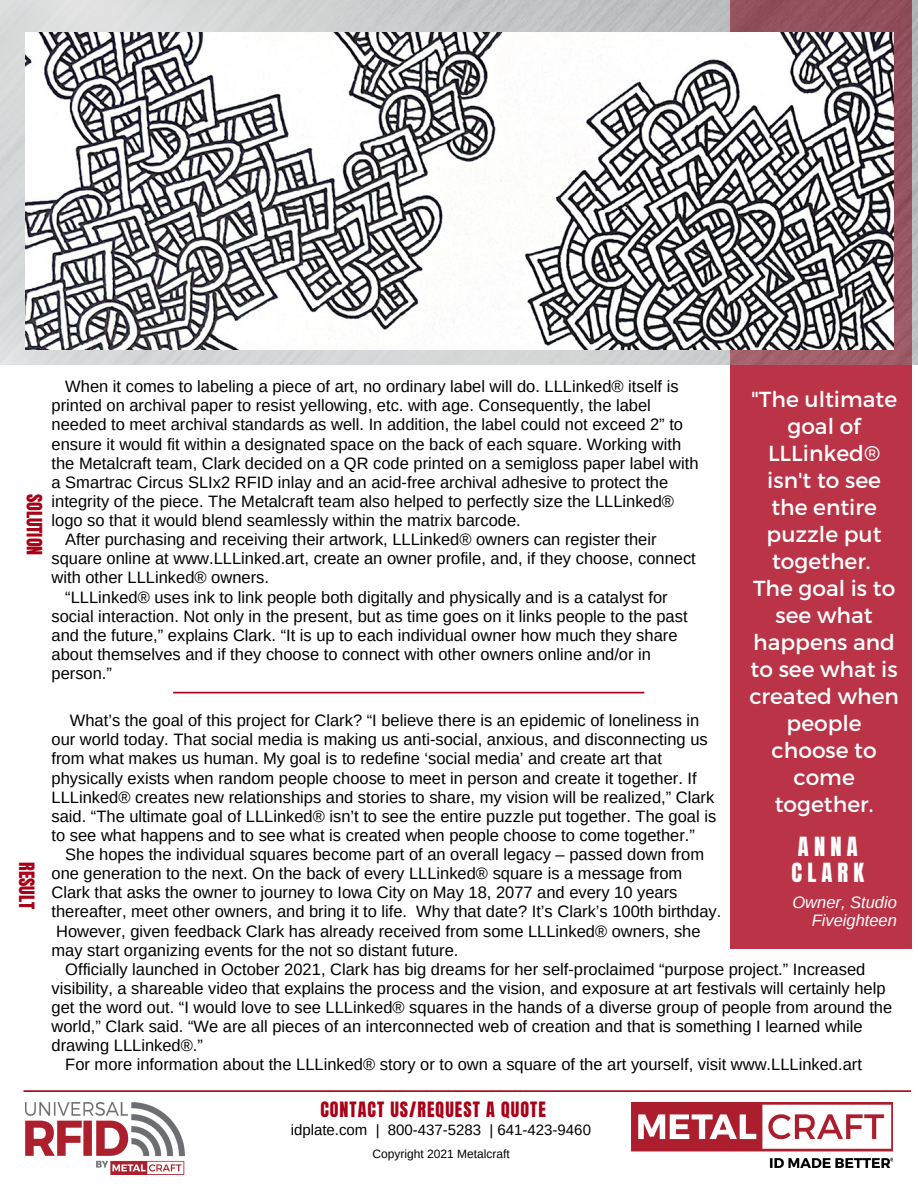
<style>
.page{position:relative;width:918px;height:1188px;background:#fff}
.page>*{position:absolute;margin:0;border:0;box-sizing:border-box;transform-origin:0 0}
.t1{font:22.5px/25.5px "Anton";letter-spacing:.23em;color:#fff}
.t2{font:21.75px/27px "Montserrat";color:#fff;text-align:center}
.t3{font:18px "Anton";letter-spacing:.055em;color:#a90018}
.t4{font:18px "Anton";color:#a90018}
.t5{font:16.5px/19.2px "Arimo";color:#000}
.t6{font:italic 16.5px/18px "Arimo";color:#fff;text-align:right}
.t7{font:15px "Arimo";color:#000}
.t8{font:12px "Arimo";color:#000}
</style>
<div class="page">
<svg style="left:173px;top:692px;width:471px;height:1px"></svg>
<img style="left:26px;top:1103px;width:159px;height:72px">
<svg style="left:23px;top:1090px;width:888px;height:2px"></svg>
<img style="left:632px;top:1102px;width:261px;height:66px">
<div style="left:730px;top:0;width:181px;height:948px;background:#ba3346"></div>
<img style="left:0;top:0;width:918px;height:365px">
<img style="left:26px;top:33px;width:867px;height:317px">
<p class="t4" style="left:47px;top:494px;width:63px;rotate:90deg">SOLUTION</p>
<p class="t3" style="left:40px;top:862px;width:49px;rotate:90deg">RESULT</p>
<p class="t5" style="left:52px;top:377px;width:649px;text-indent:14px">When it comes to labeling a piece of art, no ordinary label will do. LLLinked® itself is printed on archival paper to resist yellowing, etc. with age. Consequently, the label needed to meet archival standards as well. In addition, the label could not exceed 2” to ensure it would fit within a designated space on the back of each square. Working with the Metalcraft team, Clark decided on a QR code printed on a semigloss paper label with a Smartrac Circus SLIx2 RFID inlay and an acid-free archival adhesive to protect the integrity of the piece. The Metalcraft team also helped to perfectly size the LLLinked® logo so that it would blend seamlessly within the matrix barcode.</p>
<p class="t5" style="left:52px;top:530px;width:646px;text-indent:14px">After purchasing and receiving their artwork, LLLinked® owners can register their square online at www.LLLinked.art, create an owner profile, and, if they choose, connect with other LLLinked® owners.</p>
<p class="t5" style="left:52px;top:587px;width:638px;text-indent:14px">“LLLinked® uses ink to link people both digitally and physically and is a catalyst for social interaction. Not only in the present, but as time goes on it links people to the past and the future,” explains Clark. “It is up to each individual owner how much they share about themselves and if they choose to connect with other owners online and/or in person.”</p>
<p class="t2" style="left:751px;top:384px;width:148px">"The ultimate goal of<br>LLLinked® isn't to see the entire puzzle put together.</p>
<p class="t2" style="left:749px;top:573px;width:151px">The goal is to see what happens and to see what is created when people choose to come together.</p>
<p class="t1" style="left:792px;top:834px;width:74px">ANNA<br>CLARK</p>
<p class="t6" style="left:793px;top:894px;width:106px">Owner, Studio<br>Fiveighteen</p>
<p class="t5" style="left:70px;top:711px;width:631px">What’s the goal of this project for Clark? “I believe there is an epidemic of loneliness in</p>
<p class="t5" style="left:52px;top:730px;width:658px">our world today. That social media is making us anti-social, anxious, and disconnecting us</p>
<p class="t5" style="left:52px;top:749px;width:612px">from what makes us human. My goal is to redefine ‘social media’ and create art that</p>
<p class="t5" style="left:52px;top:768px;width:647px">physically exists when random people choose to meet in person and create it together. If</p>
<p class="t5" style="left:52px;top:787px;width:664px">LLLinked® creates new relationships and stories to share, my vision will be realized,” Clark</p>
<p class="t5" style="left:52px;top:806px;width:666px">said. “The ultimate goal of LLLinked® isn’t to see the entire puzzle put together. The goal is</p>
<p class="t5" style="left:52px;top:826px;width:645px">to see what happens and to see what is created when people choose to come together.”</p>
<p class="t5" style="left:65px;top:845px;width:640px">She hopes the individual squares become part of an overall legacy – passed down from</p>
<p class="t5" style="left:52px;top:864px;width:632px">one generation to the next. On the back of every LLLinked® square is a message from</p>
<p class="t5" style="left:52px;top:883px;width:627px">Clark that asks the owner to journey to Iowa City on May 18, 2077 and every 10 years</p>
<p class="t5" style="left:52px;top:902px;width:671px">thereafter, meet other owners, and bring it to life. Why that date? It’s Clark’s 100th birthday.</p>
<p class="t5" style="left:56px;top:921px;width:646px">However, given feedback Clark has already received from some LLLinked® owners, she</p>
<p class="t5" style="left:52px;top:940px;width:408px">may start organizing events for the not so distant future.</p>
<p class="t5" style="left:52px;top:959px;width:842px;text-indent:14px">Officially launched in October 2021, Clark has big dreams for her self-proclaimed “purpose project.” Increased visibility, a shareable video that explains the process and the vision, and exposure at art festivals will certainly help get the word out. “I would love to see LLLinked® squares in the hands of a diverse group of people from around the world,” Clark said. “We are all pieces of an interconnected web of creation and that is something I learned while drawing LLLinked®.”</p>
<p class="t5" style="left:65px;top:1055px;width:798px">For more information about the LLLinked® story or to own a square of the art yourself, visit www.LLLinked.art</p>
<p class="t3" style="left:320px;top:1097px;width:227px">CONTACT US/REQUEST A QUOTE</p>
<p class="t7" style="left:291px;top:1121px;width:302px">idplate.com | 800-437-5283 | 641-423-9460</p>
<p class="t8" style="left:373px;top:1147px;width:139px">Copyright 2021 Metalcraft</p>
</div>
